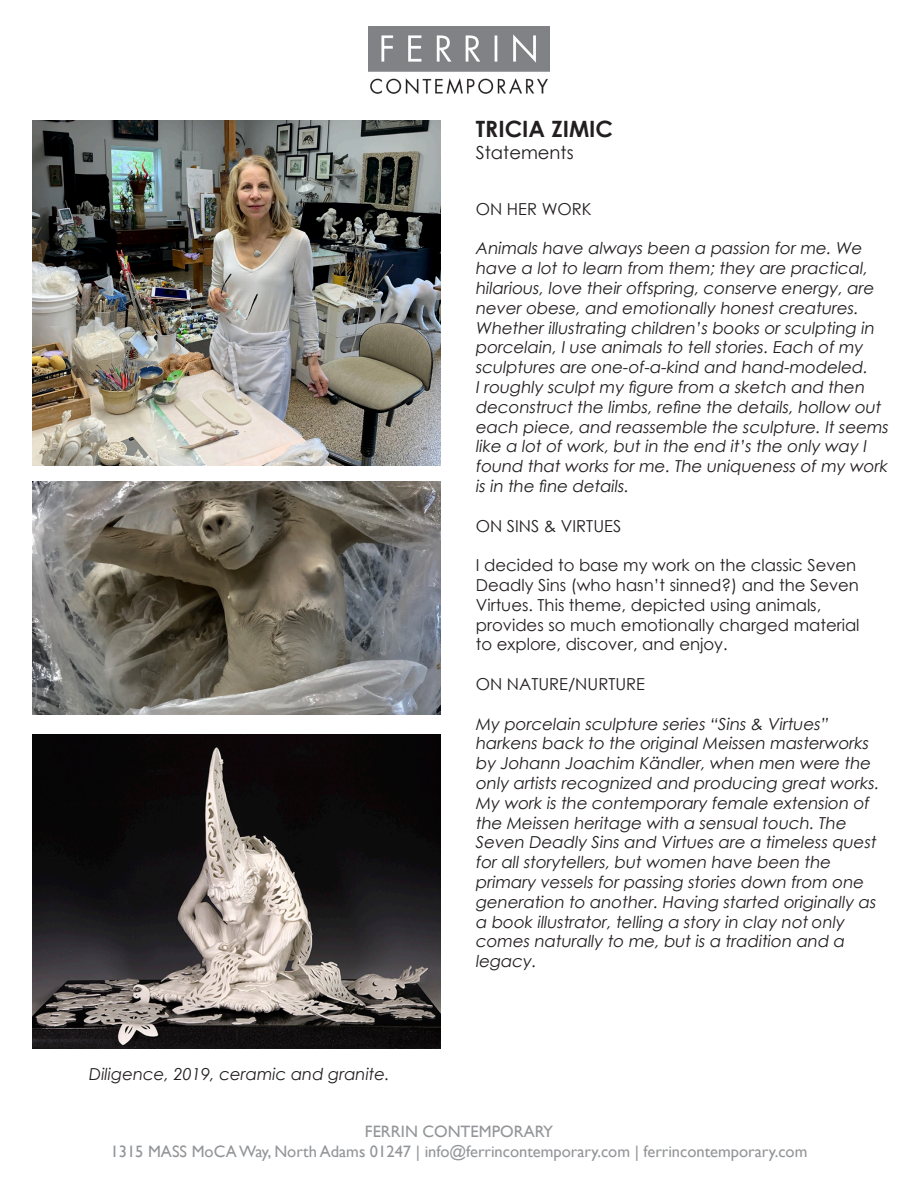
<style>
.page{position:relative;width:918px;height:1188px;background:#fff}
.page>*{position:absolute;margin:0;border:0;box-sizing:border-box;transform-origin:0 0}
.t1{font:700 22.5px "Century Gothic";color:#231f20}
.t2{font:18px "Century Gothic";color:#231f20}
.t3{font:16.5px/19.8px "Century Gothic";color:#231f20}
.FC_GREY_TYPE{font:16.5px/19.8px "Gill Sans";color:#939598;text-align:center}
.t4{font:italic 16.5px "Century Gothic";color:#231f20}
.s1{font-style:italic}
</style>
<div class="page">
<img style="left:368px;top:27px;width:182px;height:66px">
<img style="left:32px;top:120px;width:409px;height:345px">
<img style="left:32px;top:482px;width:409px;height:232px">
<img style="left:32px;top:734px;width:409px;height:314px">
<p class="t1" style="left:476px;top:112px;width:139px">TRICIA ZIMIC</p>
<p class="t2" style="left:476px;top:140px;width:99px">Statements</p>
<p class="t4" style="left:89px;top:1062px;width:302px">Diligence, 2019, ceramic and granite.</p>
<p class="t3" style="left:476px;top:199px;width:117px">ON HER WORK</p>
<p class="t3" style="left:475px;top:238px;width:418px">Animals have always been a passion for me. We have a lot to learn from them; they are practical, hilarious, love their offspring, conserve energy, are never obese, and emotionally honest creatures.<br>Whether illustrating children’s books or sculpting in porcelain, I use animals to tell stories. Each of my sculptures are one-of-a-kind and hand-modeled.<br>I roughly sculpt my figure from a sketch and then deconstruct the limbs, refine the details, hollow out each piece, and reassemble the sculpture. It seems like a lot of work, but in the end it’s the only way I found that works for me. The uniqueness of my work is in the fine details.</p>
<p class="t3" style="left:476px;top:516px;width:147px">ON SINS &amp; VIRTUES</p>
<p class="t3" style="left:476px;top:555px;width:385px">I decided to base my work on the classic Seven Deadly Sins (who hasn’t sinned?) and the Seven Virtues. This theme, depicted using animals, provides so much emotionally charged material to explore, discover, and enjoy.</p>
<p class="t3" style="left:476px;top:674px;width:171px">ON NATURE/NURTURE</p>
<p class="t3" style="left:475px;top:714px;width:408px">My porcelain sculpture series “Sins &amp; Virtues” harkens back to the original Meissen masterworks by Johann Joachim Kändler, when men were the only artists recognized and producing great works.<br>My work is the contemporary female extension of the Meissen heritage with a sensual touch. The Seven Deadly Sins and Virtues are a timeless quest for all storytellers, but women have been the primary vessels for passing stories down from one generation to another. Having started originally as a book illustrator, telling a story in clay not <span class="s1">o n l y </span>comes naturally to me, but is a tradition and a legacy.</p>
<p class="FC_GREY_TYPE" style="left:111px;top:1122px;width:698px">FERRIN CONTEMPORARY<br>1315 MASS MoCA Way, North Adams 01247 | info@ferrincontemporary.com | ferrincontemporary.com</p>
</div>
